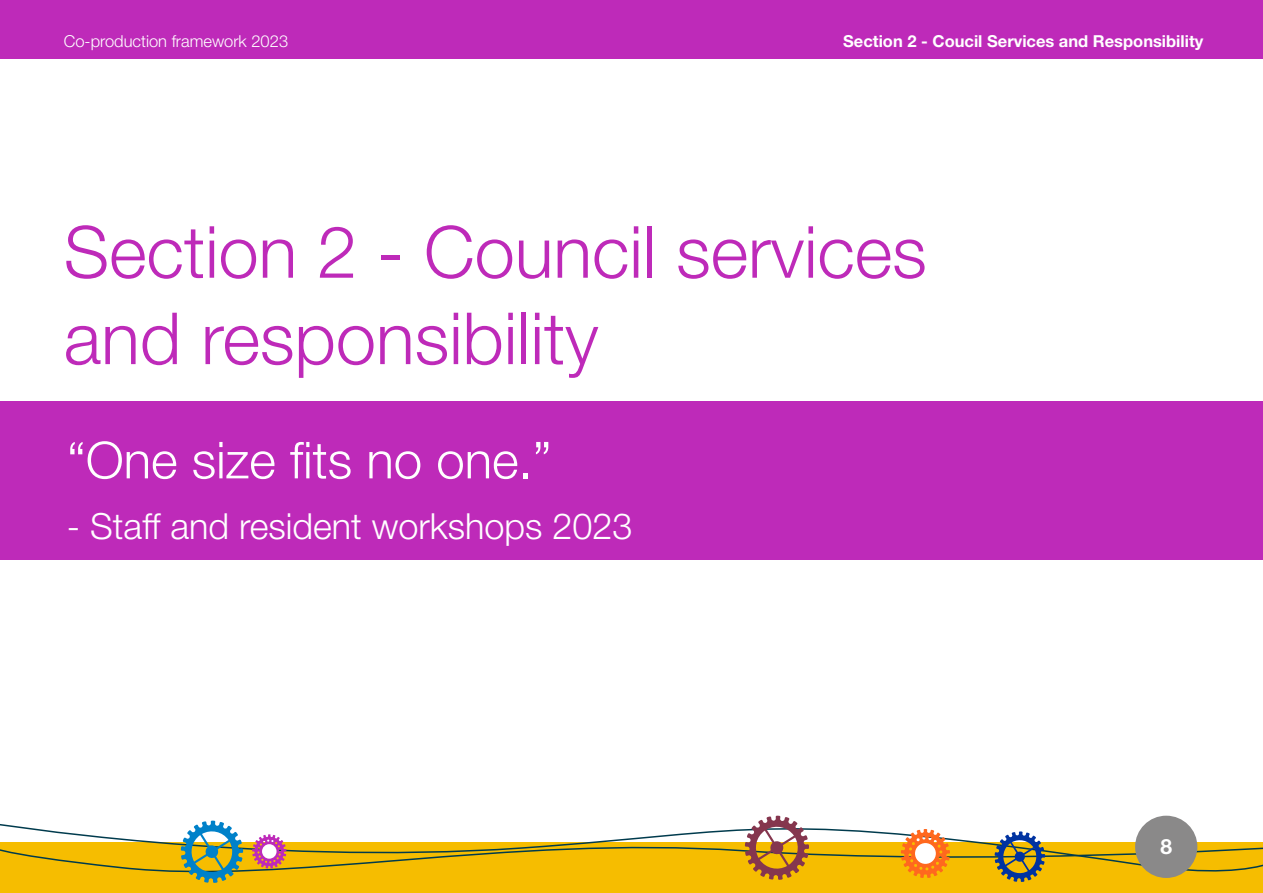
<style>
.page{position:relative;width:1263px;height:893px;background:#fff}
.page>*{position:absolute;margin:0;border:0;box-sizing:border-box;transform-origin:0 0}
.t1{font:300 72px/86.4px "Helvetica Neue";color:#be2ab9}
.t2{font:300 51px "Helvetica Neue";color:#fff}
.t3{font:300 36px "Helvetica Neue";color:#fff}
.t4{font:700 21px "Helvetica Neue";color:#fff}
.t5{font:700 16.5px "Helvetica Neue";color:#fff}
.t6{font:300 16.5px "Helvetica Neue";color:#fff}
</style>
<div class="page">
<div style="left:0;top:842px;width:1263px;height:51px;background:#f6bd00"></div>
<svg style="left:0;top:815px;width:1194px;height:18px"></svg>
<svg style="left:0;top:833px;width:1263px;height:45px"></svg>
<div style="left:1135px;top:816px;width:62px;height:62px;background:#8a8989;border-radius:50%"></div>
<svg style="left:745px;top:816px;width:64px;height:64px"></svg>
<svg style="left:181px;top:821px;width:62px;height:62px"></svg>
<svg style="left:252px;top:834px;width:34px;height:34px"></svg>
<div style="left:262px;top:844px;width:15px;height:15px;background:#fff;border-radius:50%"></div>
<svg style="left:994px;top:831px;width:51px;height:51px"></svg>
<svg style="left:901px;top:829px;width:49px;height:49px"></svg>
<div style="left:915px;top:843px;width:21px;height:21px;background:#fff;border-radius:50%"></div>
<div style="left:0;top:0;width:1263px;height:59px;background:#be2ab9"></div>
<div style="left:0;top:402px;width:1263px;height:158px;background:#be2ab9"></div>
<p class="t6" style="left:64px;top:31px;width:226px">Co-production framework 2023</p>
<p class="t5" style="left:843px;top:31px;width:362px">Section 2 - Coucil Services and Responsibility</p>
<h2 class="t1" style="left:64px;top:207px;width:864px">Section 2 - Council services and responsibility</h2>
<p class="t2" style="left:67px;top:429px;width:486px">“One size fits no one.”</p>
<p class="t3" style="left:67px;top:504px;width:567px">- Staff and resident workshops 2023</p>
<p class="t4" style="left:1160px;top:834px;width:13px">8</p>
</div>
